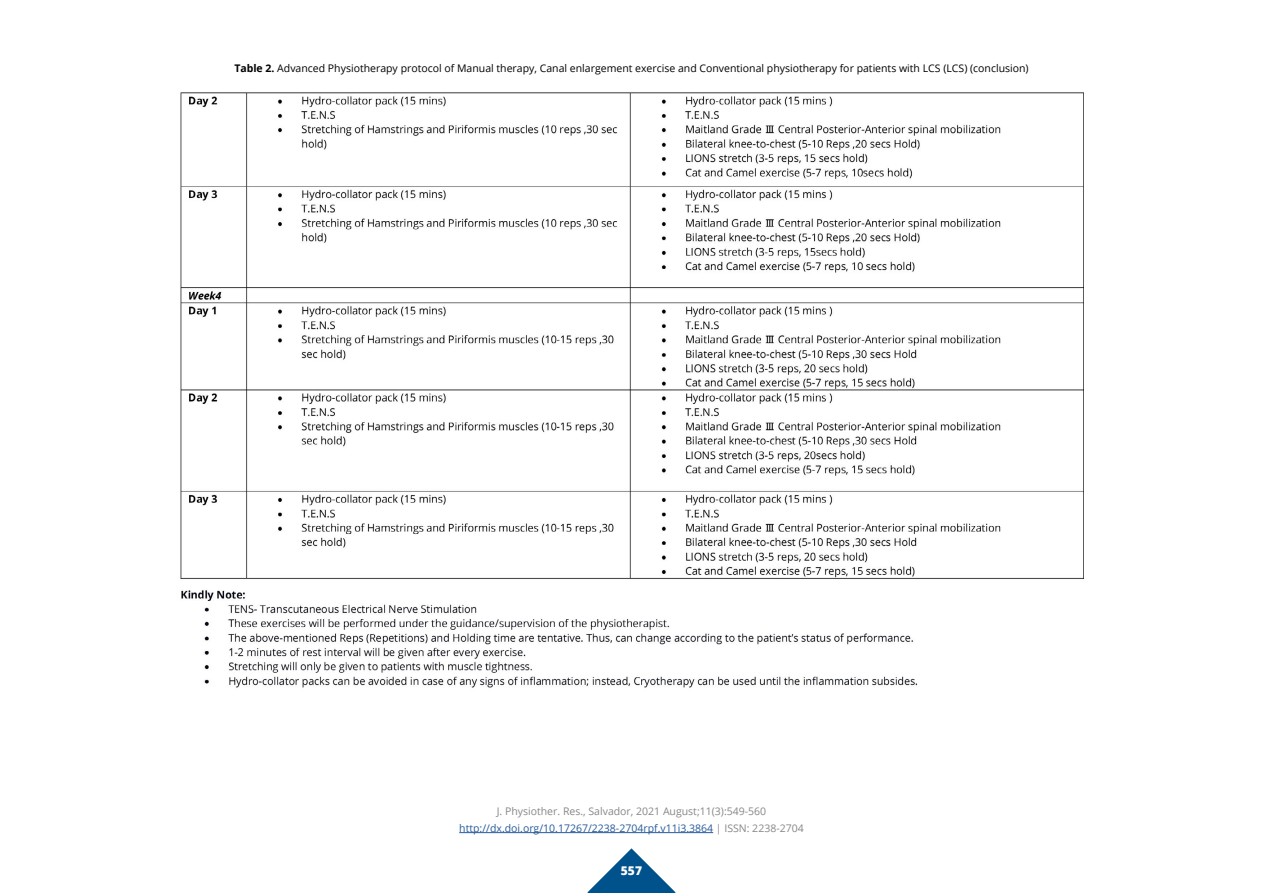
<style>
.page{position:relative;width:1263px;height:893px;background:#fff}
.page>*{position:absolute;margin:0;border:0;box-sizing:border-box;transform-origin:0 0}
.t1{font:800 12px "Open Sans";color:#fff}
.t2{font:10.5px "Open Sans";color:#000}
.t3{font:10.5px/16.5px "Open Sans";color:#878787;text-align:center}
.s1{font-weight:700}
.s2{color:#275b9b}
</style>
<div class="page">
<svg style="left:587px;top:848px;width:89px;height:45px"></svg>
<hr style="left:459px;top:832px;width:254px;height:1px;background:#275b9b">
<img style="left:180px;top:92px;width:903px;height:596px">
<p class="t2" style="left:234px;top:61px;width:796px"><span class="s1">Table 2.</span> Advanced Physiotherapy protocol of Manual therapy, Canal enlargement exercise and Conventional physiotherapy for patients with LCS (LCS) (conclusion)</p>
<p class="t3" style="left:459px;top:803px;width:346px">J. Physiother. Res., Salvador, 2021 August;11(3):549-560 <span class="s2">http://dx.doi.org/10.17267/2238-2704rpf.v11i3.3864</span> | ISSN: 2238-2704</p>
<p class="t1" style="left:621px;top:862px;width:23px">557</p>
</div>
